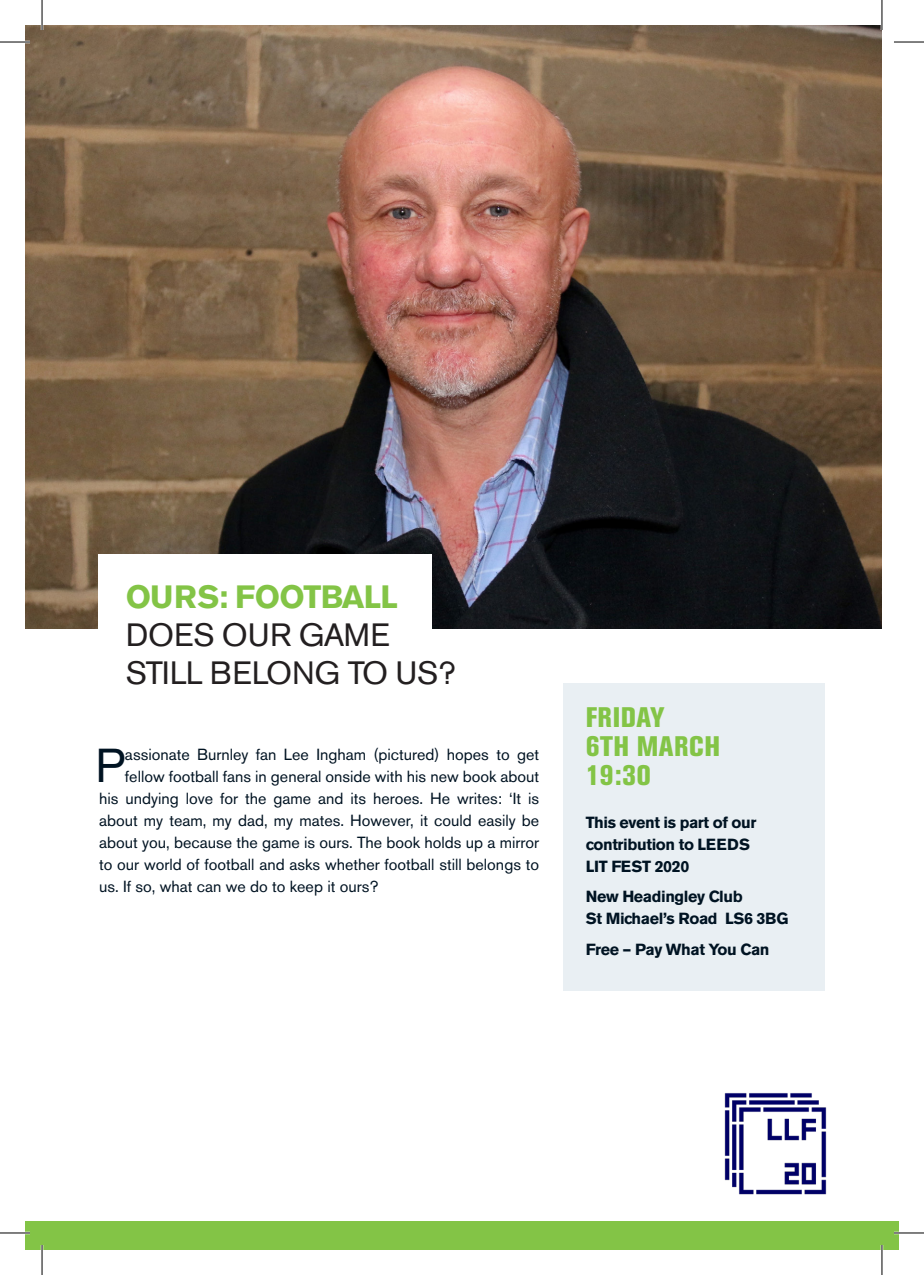
<style>
.page{position:relative;width:924px;height:1275px;background:#fff}
.page>*{position:absolute;margin:0;border:0;box-sizing:border-box;transform-origin:0 0}
.Drop_Caps{font:47.2px "Akzidenz Grotesk BE";color:#001322}
.t1{font:32px/38px "Akzidenz Grotesk BE";letter-spacing:-.005em;color:#231f20}
.t2{font:700 32px "Akzidenz Grotesk BE";letter-spacing:-.025em;color:#83c446}
.t3{font:800 condensed 28px "Akzidenz Grotesk BE";letter-spacing:.02em;color:#83c446}
.Drop_Caps-2{font:16px "Akzidenz Grotesk BE";color:#001322}
.Detail_copy{font:700 16px/22px "Akzidenz Grotesk BE";letter-spacing:-.025em;color:#001322}
</style>
<div class="page">
<img style="left:724px;top:1093px;width:103px;height:102px">
<img style="left:25px;top:25px;width:856px;height:604px">
<div style="left:563px;top:683px;width:261px;height:307px;background:#e9eff3"></div>
<div style="left:98px;top:554px;width:333px;height:155px;background:#fff"></div>
<div style="left:25px;top:1221px;width:873px;height:29px;background:#83c446"></div>
<hr style="left:0;top:41px;width:30px;height:2px;background:#fff">
<hr style="left:0;top:1231px;width:30px;height:3px;background:#fff">
<hr style="left:893px;top:1231px;width:30px;height:3px;background:#fff">
<hr style="left:41px;top:0;width:2px;height:30px;background:#fff">
<hr style="left:41px;top:1245px;width:2px;height:30px;background:#fff">
<hr style="left:880px;top:0;width:2px;height:30px;background:#fff">
<hr style="left:880px;top:1245px;width:2px;height:30px;background:#fff">
<hr style="left:0;top:42px;width:30px;height:1px;background:#000">
<hr style="left:893px;top:42px;width:30px;height:1px;background:#000">
<hr style="left:0;top:1232px;width:30px;height:1px;background:#000">
<hr style="left:893px;top:1232px;width:30px;height:1px;background:#000">
<hr style="left:42px;top:0;width:1px;height:30px;background:#000">
<hr style="left:42px;top:1245px;width:1px;height:30px;background:#000">
<hr style="left:881px;top:0;width:1px;height:30px;background:#000">
<hr style="left:881px;top:1245px;width:1px;height:30px;background:#000">
<p class="t2" style="left:126px;top:578px;width:273px">OURS: FOOTBALL</p>
<p class="t1" style="left:126px;top:615px;width:331px">DOES OUR GAME<br>STILL BELONG TO US?</p>
<p class="Drop_Caps" style="left:95px;top:737px;width:31px">P</p>
<p class="Drop_Caps-2" style="left:125px;top:744px;width:415px">assionate Burnley fan Lee Ingham (pictured) hopes to get</p>
<p class="Drop_Caps-2" style="left:125px;top:766px;width:415px">fellow football fans in general onside with his new book about</p>
<p class="Drop_Caps-2" style="left:99px;top:788px;width:441px">his undying love for the game and its heroes. He writes: ‘It is</p>
<p class="Drop_Caps-2" style="left:99px;top:810px;width:441px">about my team, my dad, my mates. However, it could easily be</p>
<p class="Drop_Caps-2" style="left:99px;top:832px;width:441px">about you, because the game is ours. The book holds up a mirror</p>
<p class="Drop_Caps-2" style="left:99px;top:854px;width:441px">to our world of football and asks whether football still belongs to</p>
<p class="Drop_Caps-2" style="left:99px;top:876px;width:281px">us. If so, what can we do to keep it ours?</p>
<p class="t3" style="left:585px;top:700px;width:80px">FRIDAY</p>
<p class="t3" style="left:585px;top:730px;width:136px">6TH MARCH</p>
<p class="t3" style="left:585px;top:759px;width:66px">19:30</p>
<p class="Detail_copy" style="left:585px;top:811px;width:172px">This event is part of our contribution to LEEDS<br>LIT FEST 2020</p>
<p class="Detail_copy" style="left:585px;top:886px;width:204px">New Headingley Club<br>St Michael’s Road LS6 3BG</p>
<p class="Detail_copy" style="left:585px;top:938px;width:185px">Free – Pay What You Can</p>
</div>
